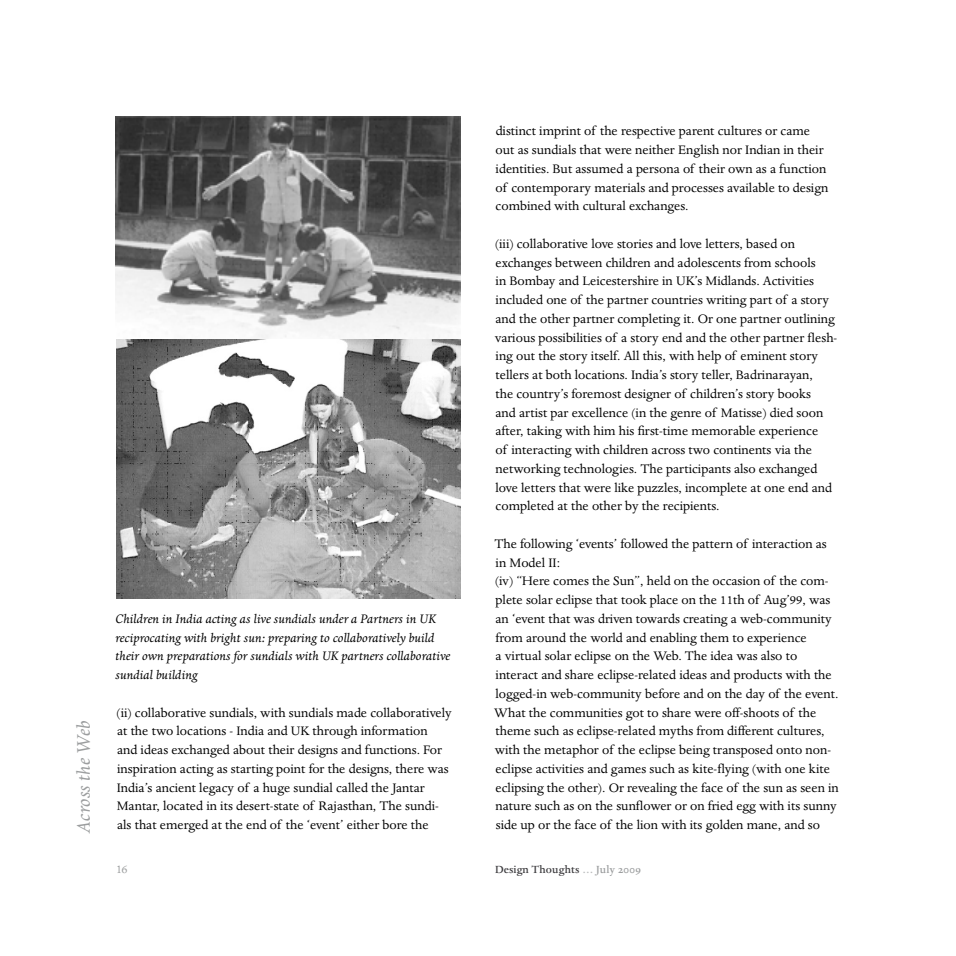
<style>
.page{position:relative;width:956px;height:956px;background:#fff}
.page>*{position:absolute;margin:0;border:0;box-sizing:border-box;transform-origin:0 0}
.t1{font:italic 21px "Dante";color:#9c9e9f}
.t2{font:14.25px/18.8px "Dante";color:#000}
.t3{font:italic 14.25px/18.8px "Dante";color:#000}
.t4{font:13.5px "Dante";color:#9c9e9f}
.t5{font:500 12px "Dante";letter-spacing:.005em;color:#3e3d40}
.s1{color:#bbbdbe}
.s2{color:#9c9e9f}
.s3{font-family:"Dante MT Medium Os F";font-weight:400;color:#9c9e9f}
</style>
<div class="page">
<img style="left:116px;top:117px;width:345px;height:481px">
<h1 class="t1" style="left:72px;top:833px;width:114px;rotate:-90deg">Across the Web</h1>
<p class="t3" style="left:115px;top:610px;width:336px">Children in India acting as live sundials under a Partners in UK reciprocating with bright sun: preparing to collaboratively build their own preparations for sundials with UK partners collaborative sundial building</p>
<p class="t2" style="left:117px;top:703px;width:337px">(ii) collaborative sundials, with sundials made collaboratively at the two locations - India and UK through information<br>and ideas exchanged about their designs and functions. For inspiration acting as starting point for the designs, there was India’s ancient legacy of a huge sundial called the Jantar Mantar, located in its desert-state of Rajasthan, The sundi&shy;als that emerged at the end of the ‘event’ either bore the</p>
<p class="t2" style="left:496px;top:122px;width:334px">distinct imprint of the respective parent cultures or came out as sundials that were neither English nor Indian in their identities. But assumed a persona of their own as a function of contemporary materials and processes available to design combined with cultural exchanges.</p>
<p class="t2" style="left:495px;top:235px;width:344px">(iii) collaborative love stories and love letters, based on exchanges between children and adolescents from schools<br>in Bombay and Leicestershire in UK’s Midlands. Activities included one of the partner countries writing part of a story and the other partner completing it. Or one partner outlining various possibilities of a story end and the other partner flesh&shy;ing out the story itself. All this, with help of eminent story tellers at both locations. India’s story teller, Badrinarayan,<br>the country’s foremost designer of children’s story books<br>and artist par excellence (in the genre of Matisse) died soon after, taking with him his first-time memorable experience<br>of interacting with children across two continents via the networking technologies. The participants also exchanged love letters that were like puzzles, incomplete at one end and completed at the other by the recipients.</p>
<p class="t2" style="left:494px;top:535px;width:346px">The following ‘events’ followed the pattern of interaction as in Model II:<br>(iv) “Here comes the Sun”, held on the occasion of the com&shy;plete solar eclipse that took place on the 11th of Aug’99, was an ‘event that was driven towards creating a web-community from around the world and enabling them to experience<br>a virtual solar eclipse on the Web. The idea was also to interact and share eclipse-related ideas and products with the logged-in web-community before and on the day of the event.<br>What the communities got to share were off-shoots of the theme such as eclipse-related myths from different cultures, with the metaphor of the eclipse being transposed onto non&shy;eclipse activities and games such as kite-flying (with one kite eclipsing the other). Or revealing the face of the sun as seen in nature such as on the sunflower or on fried egg with its sunny side up or the face of the lion with its golden mane, and so</p>
<p class="t4" style="left:116px;top:862px;width:13px">16</p>
<p class="t5" style="left:495px;top:863px;width:147px">Design Thoughts <span class="s1">…</span> <span class="s2">July</span> <span class="s3">2009</span></p>
</div>
